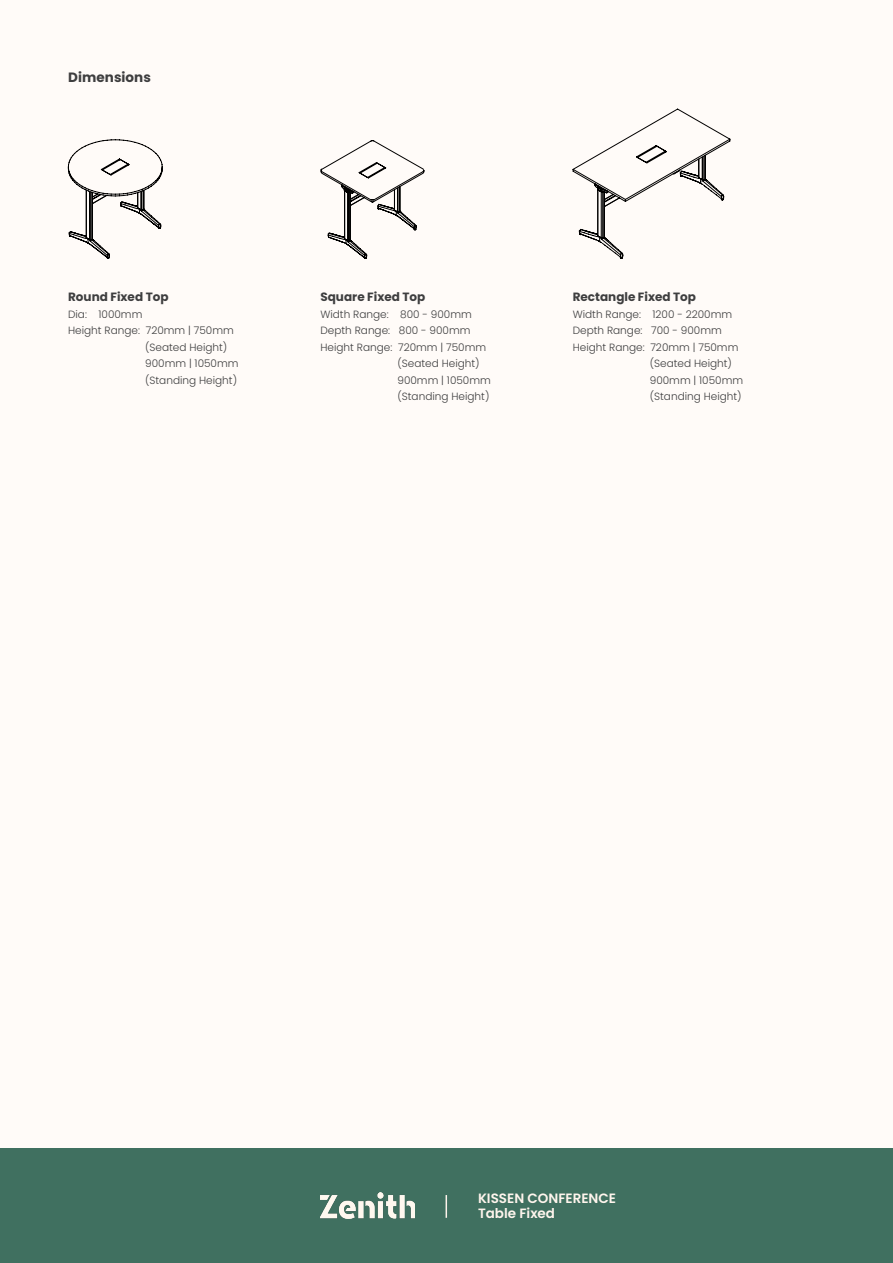
<style>
.page{position:relative;width:893px;height:1263px;background:#fffbf8}
.page>*{position:absolute;margin:0;border:0;box-sizing:border-box;transform-origin:0 0}
.PRODUCT_NAME_BOTTOM{font:600 13.5px/15px "Poppins";color:#fff5ed}
.t1{font:700 13.5px "Poppins";letter-spacing:.005em;color:#3e3e3f}
.COPY{font:700 12px "Poppins";color:#3e3e3f}
.COPY-2{font:300 10.5px/16.5px "Poppins";color:#3e3e3f}
</style>
<div class="page">
<svg style="left:572px;top:108px;width:158px;height:151px"></svg>
<svg style="left:320px;top:140px;width:104px;height:119px"></svg>
<svg style="left:68px;top:139px;width:95px;height:120px"></svg>
<div style="left:0;top:1148px;width:893px;height:115px;background:#407060"></div>
<svg style="left:446px;top:1195px;width:1px;height:23px"></svg>
<img style="left:321px;top:1193px;width:94px;height:25px">
<p class="t1" style="left:68px;top:70px;width:84px">Dimensions</p>
<p class="COPY" style="left:68px;top:290px;width:102px">Round Fixed Top</p>
<p class="COPY-2" style="left:68px;top:306px;width:76px">Dia: 1000mm</p>
<p class="COPY-2" style="left:145px;top:323px;width:90px;text-indent:-77px">Height Range: 720mm | 750mm (Seated Height)</p>
<p class="COPY-2" style="left:145px;top:356px;width:95px">900mm | 1050mm</p>
<p class="COPY-2" style="left:145px;top:372px;width:93px">(Standing Height)</p>
<p class="COPY" style="left:320px;top:290px;width:106px">Square Fixed Top</p>
<p class="COPY-2" style="left:320px;top:306px;width:153px">Width Range: 800 - 900mm</p>
<p class="COPY-2" style="left:320px;top:323px;width:152px">Depth Range: 800 - 900mm</p>
<p class="COPY-2" style="left:397px;top:339px;width:90px;text-indent:-77px">Height Range: 720mm | 750mm (Seated Height)</p>
<p class="COPY-2" style="left:397px;top:372px;width:95px">900mm | 1050mm</p>
<p class="COPY-2" style="left:397px;top:389px;width:93px">(Standing Height)</p>
<p class="COPY" style="left:573px;top:290px;width:125px">Rectangle Fixed Top</p>
<p class="COPY-2" style="left:573px;top:306px;width:161px">Width Range: 1200 - 2200mm</p>
<p class="COPY-2" style="left:573px;top:323px;width:151px">Depth Range: 700 - 900mm</p>
<p class="COPY-2" style="left:650px;top:339px;width:90px;text-indent:-77px">Height Range: 720mm | 750mm (Seated Height)</p>
<p class="COPY-2" style="left:650px;top:372px;width:95px">900mm | 1050mm</p>
<p class="COPY-2" style="left:650px;top:389px;width:93px">(Standing Height)</p>
<p class="PRODUCT_NAME_BOTTOM" style="left:478px;top:1191px;width:139px">KISSEN CONFERENCE<br>Table Fixed</p>
</div>
